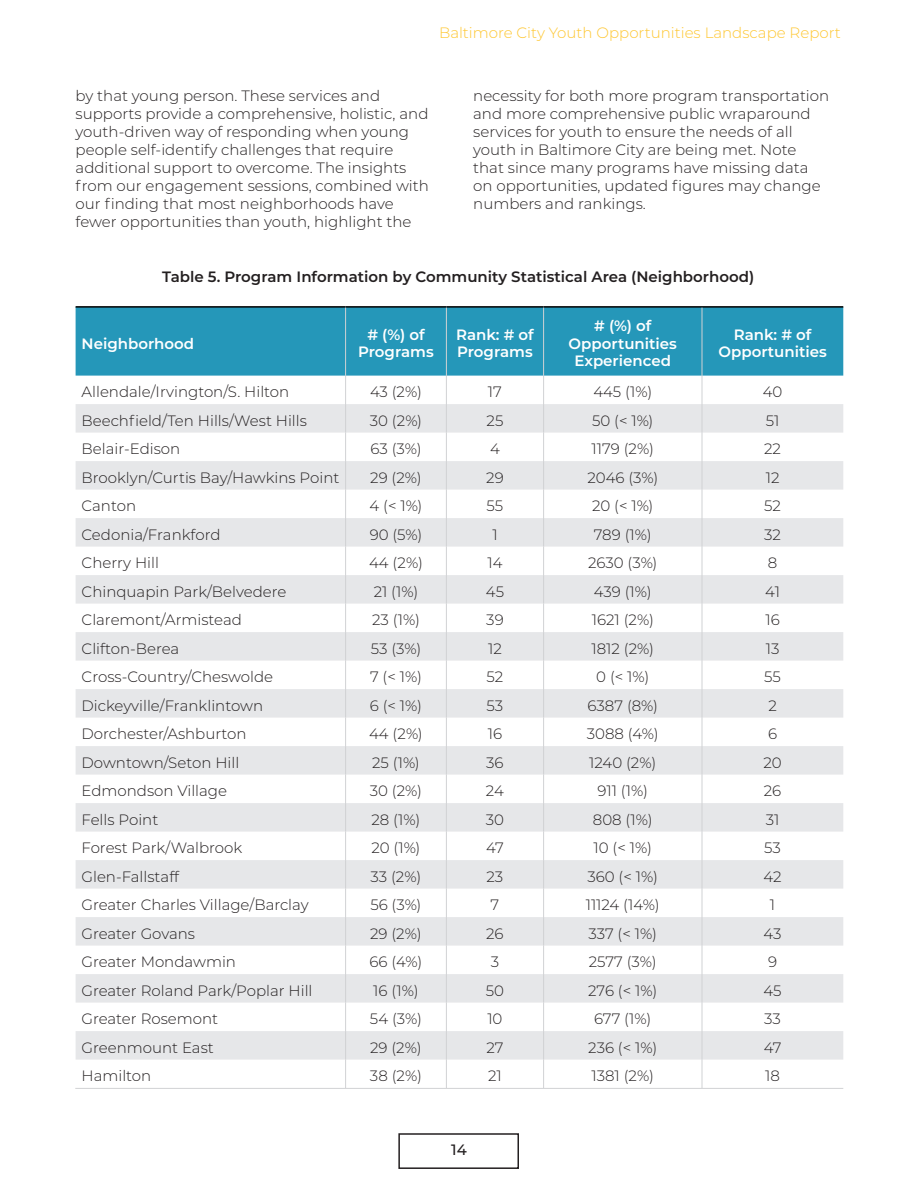
<style>
.page{position:relative;width:918px;height:1188px;background:#fff}
.page>*{position:absolute;margin:0;border:0;box-sizing:border-box;transform-origin:0 0}
.t1{font:300 15px/18px "Montserrat";color:#231f20}
.t2{font:600 15px/17.2px "Montserrat";color:#fff;text-align:center}
.t3{font:600 15px "Montserrat";color:#231f20}
.t4{font:300 15px "Montserrat";color:#fec630}
.t5{font:500 15px "Montserrat";color:#231f20}
</style>
<div class="page">
<div style="left:398px;top:1133px;width:121px;height:36px;border:2px solid #231f20"></div>
<div style="left:76px;top:308px;width:767px;height:68px;background:#2597b9"></div>
<svg style="left:76px;top:404px;width:767px;height:656px;fill:#e8e9eb"></svg>
<svg style="left:345px;top:376px;width:1px;height:712px"></svg>
<svg style="left:446px;top:376px;width:1px;height:712px"></svg>
<svg style="left:543px;top:376px;width:1px;height:712px"></svg>
<svg style="left:702px;top:376px;width:1px;height:712px"></svg>
<hr style="left:76px;top:306px;width:270px;height:2px;background:#000">
<hr style="left:346px;top:306px;width:100px;height:2px;background:#000">
<hr style="left:446px;top:306px;width:98px;height:2px;background:#000">
<hr style="left:544px;top:306px;width:158px;height:2px;background:#000">
<hr style="left:702px;top:306px;width:141px;height:2px;background:#000">
<hr style="left:345px;top:308px;width:1px;height:68px;background:#d1d2d4">
<hr style="left:446px;top:308px;width:1px;height:68px;background:#d1d2d4">
<hr style="left:543px;top:308px;width:1px;height:68px;background:#d1d2d4">
<hr style="left:702px;top:308px;width:1px;height:68px;background:#d1d2d4">
<hr style="left:75px;top:1088px;width:768px;height:1px;background:#d1d2d4">
<p class="t4" style="left:439px;top:23px;width:403px">Baltimore City Youth Opportunities Landscape Report</p>
<p class="t1" style="left:76px;top:86px;width:355px">by that young person. These services and supports provide a comprehensive, holistic, and youth-driven way of responding when young people self-identify challenges that require additional support to overcome. The insights from our engagement sessions, combined with our finding that most neighborhoods have fewer opportunities than youth, highlight the</p>
<p class="t1" style="left:473px;top:86px;width:358px">necessity for both more program transportation and more comprehensive public wraparound services for youth to ensure the needs of all youth in Baltimore City are being met. Note that since many programs have missing data on opportunities, updated figures may change numbers and rankings.</p>
<p class="t3" style="left:162px;top:266px;width:594px">Table 5. Program Information by Community Statistical Area (Neighborhood)</p>
<p class="t2" style="left:82px;top:334px;width:114px">Neighborhood</p>
<p class="t2" style="left:358px;top:325px;width:77px"># (%) of<br>Programs</p>
<p class="t2" style="left:456px;top:325px;width:79px;text-align:left">Rank: # of<br>Programs</p>
<p class="t2" style="left:569px;top:317px;width:110px"># (%) of<br>Opportunities<br>Experienced</p>
<p class="t2" style="left:718px;top:325px;width:110px">Rank: # of<br>Opportunities</p>
<p class="t1" style="left:82px;top:382px;width:209px">Allendale/Irvington/S. Hilton</p>
<p class="t1" style="left:370px;top:382px;width:53px">43 (2%)</p>
<p class="t1" style="left:488px;top:382px;width:16px">17</p>
<p class="t1" style="left:593px;top:382px;width:60px">445 (1%)</p>
<p class="t1" style="left:763px;top:382px;width:21px">40</p>
<p class="t1" style="left:82px;top:411px;width:227px">Beechfield/Ten Hills/West Hills</p>
<p class="t1" style="left:370px;top:411px;width:54px">30 (2%)</p>
<p class="t1" style="left:487px;top:411px;width:18px">25</p>
<p class="t1" style="left:592px;top:411px;width:63px">50 (&lt; 1%)</p>
<p class="t1" style="left:766px;top:411px;width:15px">51</p>
<p class="t1" style="left:82px;top:439px;width:100px">Belair-Edison</p>
<p class="t1" style="left:370px;top:439px;width:53px">63 (3%)</p>
<p class="t1" style="left:490px;top:439px;width:11px">4</p>
<p class="t1" style="left:592px;top:439px;width:64px">1179 (2%)</p>
<p class="t1" style="left:764px;top:439px;width:18px">22</p>
<p class="t1" style="left:82px;top:468px;width:259px">Brooklyn/Curtis Bay/Hawkins Point</p>
<p class="t1" style="left:370px;top:468px;width:53px">29 (2%)</p>
<p class="t1" style="left:486px;top:468px;width:19px">29</p>
<p class="t1" style="left:587px;top:468px;width:72px">2046 (3%)</p>
<p class="t1" style="left:766px;top:468px;width:15px">12</p>
<p class="t1" style="left:82px;top:496px;width:56px">Canton</p>
<p class="t1" style="left:370px;top:496px;width:54px">4 (&lt; 1%)</p>
<p class="t1" style="left:487px;top:496px;width:18px">55</p>
<p class="t1" style="left:592px;top:496px;width:63px">20 (&lt; 1%)</p>
<p class="t1" style="left:764px;top:496px;width:18px">52</p>
<p class="t1" style="left:82px;top:525px;width:140px">Cedonia/Frankford</p>
<p class="t1" style="left:370px;top:525px;width:54px">90 (5%)</p>
<p class="t1" style="left:492px;top:525px;width:7px">1</p>
<p class="t1" style="left:594px;top:525px;width:59px">789 (1%)</p>
<p class="t1" style="left:764px;top:525px;width:18px">32</p>
<p class="t1" style="left:82px;top:553px;width:79px">Cherry Hill</p>
<p class="t1" style="left:369px;top:553px;width:55px">44 (2%)</p>
<p class="t1" style="left:487px;top:553px;width:17px">14</p>
<p class="t1" style="left:588px;top:553px;width:71px">2630 (3%)</p>
<p class="t1" style="left:768px;top:553px;width:11px">8</p>
<p class="t1" style="left:82px;top:582px;width:206px">Chinquapin Park/Belvedere</p>
<p class="t1" style="left:374px;top:582px;width:46px">21 (1%)</p>
<p class="t1" style="left:486px;top:582px;width:20px">45</p>
<p class="t1" style="left:594px;top:582px;width:59px">439 (1%)</p>
<p class="t1" style="left:765px;top:582px;width:16px">41</p>
<p class="t1" style="left:82px;top:610px;width:162px">Claremont/Armistead</p>
<p class="t1" style="left:372px;top:610px;width:49px">23 (1%)</p>
<p class="t1" style="left:486px;top:610px;width:19px">39</p>
<p class="t1" style="left:592px;top:610px;width:64px">1621 (2%)</p>
<p class="t1" style="left:765px;top:610px;width:16px">16</p>
<p class="t1" style="left:82px;top:639px;width:99px">Clifton-Berea</p>
<p class="t1" style="left:371px;top:639px;width:52px">53 (3%)</p>
<p class="t1" style="left:488px;top:639px;width:15px">12</p>
<p class="t1" style="left:592px;top:639px;width:64px">1812 (2%)</p>
<p class="t1" style="left:766px;top:639px;width:15px">13</p>
<p class="t1" style="left:82px;top:667px;width:193px">Cross-Country/Cheswolde</p>
<p class="t1" style="left:370px;top:667px;width:53px">7 (&lt; 1%)</p>
<p class="t1" style="left:487px;top:667px;width:18px">52</p>
<p class="t1" style="left:596px;top:667px;width:55px">0 (&lt; 1%)</p>
<p class="t1" style="left:764px;top:667px;width:18px">55</p>
<p class="t1" style="left:82px;top:696px;width:183px">Dickeyville/Franklintown</p>
<p class="t1" style="left:370px;top:696px;width:54px">6 (&lt; 1%)</p>
<p class="t1" style="left:487px;top:696px;width:18px">53</p>
<p class="t1" style="left:588px;top:696px;width:72px">6387 (8%)</p>
<p class="t1" style="left:768px;top:696px;width:10px">2</p>
<p class="t1" style="left:82px;top:724px;width:167px">Dorchester/Ashburton</p>
<p class="t1" style="left:369px;top:724px;width:55px">44 (2%)</p>
<p class="t1" style="left:488px;top:724px;width:16px">16</p>
<p class="t1" style="left:587px;top:724px;width:73px">3088 (4%)</p>
<p class="t1" style="left:768px;top:724px;width:11px">6</p>
<p class="t1" style="left:82px;top:753px;width:159px">Downtown/Seton Hill</p>
<p class="t1" style="left:372px;top:753px;width:49px">25 (1%)</p>
<p class="t1" style="left:486px;top:753px;width:19px">36</p>
<p class="t1" style="left:589px;top:753px;width:69px">1240 (2%)</p>
<p class="t1" style="left:763px;top:753px;width:20px">20</p>
<p class="t1" style="left:82px;top:781px;width:147px">Edmondson Village</p>
<p class="t1" style="left:370px;top:781px;width:54px">30 (2%)</p>
<p class="t1" style="left:486px;top:781px;width:19px">24</p>
<p class="t1" style="left:597px;top:781px;width:52px">911 (1%)</p>
<p class="t1" style="left:764px;top:781px;width:19px">26</p>
<p class="t1" style="left:82px;top:810px;width:78px">Fells Point</p>
<p class="t1" style="left:372px;top:810px;width:50px">28 (1%)</p>
<p class="t1" style="left:486px;top:810px;width:20px">30</p>
<p class="t1" style="left:593px;top:810px;width:61px">808 (1%)</p>
<p class="t1" style="left:766px;top:810px;width:15px">31</p>
<p class="t1" style="left:82px;top:838px;width:162px">Forest Park/Walbrook</p>
<p class="t1" style="left:371px;top:838px;width:51px">20 (1%)</p>
<p class="t1" style="left:486px;top:838px;width:19px">47</p>
<p class="t1" style="left:594px;top:838px;width:60px">10 (&lt; 1%)</p>
<p class="t1" style="left:764px;top:838px;width:18px">53</p>
<p class="t1" style="left:82px;top:867px;width:99px">Glen-Fallstaff</p>
<p class="t1" style="left:371px;top:867px;width:52px">33 (2%)</p>
<p class="t1" style="left:487px;top:867px;width:18px">23</p>
<p class="t1" style="left:588px;top:867px;width:72px">360 (&lt; 1%)</p>
<p class="t1" style="left:763px;top:867px;width:20px">42</p>
<p class="t1" style="left:82px;top:895px;width:229px">Greater Charles Village/Barclay</p>
<p class="t1" style="left:370px;top:895px;width:53px">56 (3%)</p>
<p class="t1" style="left:491px;top:895px;width:10px">7</p>
<p class="t1" style="left:586px;top:895px;width:76px">11124 (14%)</p>
<p class="t1" style="left:770px;top:895px;width:7px">1</p>
<p class="t1" style="left:82px;top:924px;width:115px">Greater Govans</p>
<p class="t1" style="left:370px;top:924px;width:53px">29 (2%)</p>
<p class="t1" style="left:486px;top:924px;width:19px">26</p>
<p class="t1" style="left:589px;top:924px;width:70px">337 (&lt; 1%)</p>
<p class="t1" style="left:764px;top:924px;width:19px">43</p>
<p class="t1" style="left:82px;top:952px;width:156px">Greater Mondawmin</p>
<p class="t1" style="left:370px;top:952px;width:54px">66 (4%)</p>
<p class="t1" style="left:491px;top:952px;width:10px">3</p>
<p class="t1" style="left:589px;top:952px;width:69px">2577 (3%)</p>
<p class="t1" style="left:768px;top:952px;width:11px">9</p>
<p class="t1" style="left:82px;top:981px;width:232px">Greater Roland Park/Poplar Hill</p>
<p class="t1" style="left:373px;top:981px;width:47px">16 (1%)</p>
<p class="t1" style="left:486px;top:981px;width:20px">50</p>
<p class="t1" style="left:588px;top:981px;width:70px">276 (&lt; 1%)</p>
<p class="t1" style="left:763px;top:981px;width:20px">45</p>
<p class="t1" style="left:82px;top:1009px;width:138px">Greater Rosemont</p>
<p class="t1" style="left:370px;top:1009px;width:53px">54 (3%)</p>
<p class="t1" style="left:487px;top:1009px;width:17px">10</p>
<p class="t1" style="left:594px;top:1009px;width:59px">677 (1%)</p>
<p class="t1" style="left:764px;top:1009px;width:18px">33</p>
<p class="t1" style="left:82px;top:1038px;width:134px">Greenmount East</p>
<p class="t1" style="left:370px;top:1038px;width:53px">29 (2%)</p>
<p class="t1" style="left:486px;top:1038px;width:19px">27</p>
<p class="t1" style="left:588px;top:1038px;width:70px">236 (&lt; 1%)</p>
<p class="t1" style="left:764px;top:1038px;width:19px">47</p>
<p class="t1" style="left:82px;top:1066px;width:71px">Hamilton</p>
<p class="t1" style="left:370px;top:1066px;width:53px">38 (2%)</p>
<p class="t1" style="left:488px;top:1066px;width:15px">21</p>
<p class="t1" style="left:591px;top:1066px;width:64px">1381 (2%)</p>
<p class="t1" style="left:765px;top:1066px;width:16px">18</p>
<p class="t5" style="left:451px;top:1139px;width:17px">14</p>
</div>
